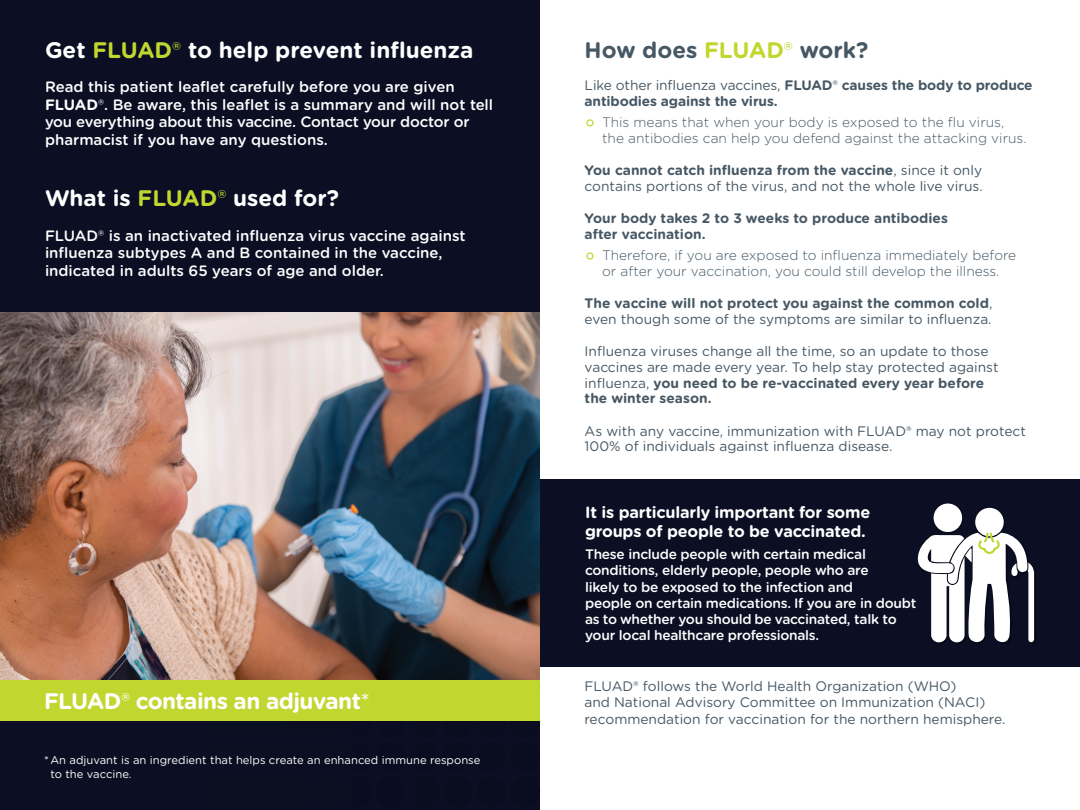
<style>
.page{position:relative;width:1080px;height:810px;background:#fff}
.page>*{position:absolute;margin:0;border:0;box-sizing:border-box;transform-origin:0 0}
.t1{font:700 22.5px "Gotham Rounded";letter-spacing:-.01em;color:#fff}
.t2{font:700 22.5px "Gotham Rounded";color:#475865}
.t3{font:700 16.25px/18.8px "Gotham Rounded";letter-spacing:-.015em;color:#fff}
.t4{font:500 15px/17.5px "Gotham Rounded";color:#fff}
.t5{font:13.75px/15.6px "Gotham Rounded";color:#475865}
.t6{font:500 13.75px/16.2px "Gotham Rounded";letter-spacing:-.02em;color:#fff}
.t7{font:300 13.75px/15.6px "Gotham Rounded";color:#475865}
.t8{font:700 13.75px/15.6px "Gotham Rounded";color:#475865}
.t9{font:11.25px/13.8px "Gotham Rounded";color:#fff}
.s1{color:#c1d72f}
.s2{font-weight:400;color:#c1d72f}
.s3{font-weight:700}
.s4{font-weight:400}
.s5{font-weight:400;font-size:22.5px;color:#c1d72f}
</style>
<div class="page">
<div style="left:0;top:0;width:540px;height:810px;background:#0c0f23"></div>
<div style="left:540px;top:479px;width:540px;height:188px;background:#0c0f23"></div>
<img style="left:0;top:312px;width:540px;height:368px">
<div style="left:0;top:680px;width:540px;height:41px;background:#c1d72f"></div>
<img style="left:933px;top:503px;width:102px;height:140px">
<div style="left:934px;top:504px;width:28px;height:28px;background:#fff;border-radius:50%"></div>
<div style="left:975px;top:508px;width:29px;height:28px;background:#fff;border-radius:50%"></div>
<svg style="left:917px;top:532px;width:117px;height:112px"></svg>
<h1 class="t1" style="left:45px;top:33px;width:430px">Get <span class="s1">FLUAD</span><span class="s2">®</span> to help prevent influenza</h1>
<p class="t4" style="left:45px;top:77px;width:449px">Read this patient leaflet carefully before you are given <span class="s3">FLUAD</span><span class="s4">®</span>. Be aware, this leaflet is a summary and will not tell you everything about this vaccine. Contact your doctor or pharmacist if you have any questions.</p>
<h1 class="t1" style="left:45px;top:182px;width:296px">What is <span class="s1">FLUAD</span><span class="s2">®</span> used for?</h1>
<p class="t4" style="left:45px;top:226px;width:422px">FLUAD<span class="s4">®</span> is an inactivated influenza virus vaccine against influenza subtypes A and B contained in the vaccine, indicated in adults 65 years of age and older.</p>
<h1 class="t1" style="left:44px;top:684px;width:328px">FLUAD<span class="s4">®</span> contains an adjuvant<span class="s4">*</span></h1>
<p class="t9" style="left:50px;top:752px;width:432px;text-indent:-6px">* An adjuvant is an ingredient that helps create an enhanced immune response to the vaccine.</p>
<h1 class="t2" style="left:585px;top:33px;width:285px">How does <span class="s1">FLUAD</span><span class="s2">®</span> work?</h1>
<p class="t8" style="left:585px;top:77px;width:450px"><span class="s4">Like other influenza vaccines,</span> FLUAD<span class="s4">®</span> causes the body to produce antibodies against the virus.</p>
<p class="t7" style="left:602px;top:114px;width:426px;text-indent:-18px"><span class="s5">•</span> This means that when your body is exposed to the flu virus, the antibodies can help you defend against the attacking virus.</p>
<p class="t5" style="left:585px;top:162px;width:400px"><span class="s3">You cannot catch influenza from the vaccine</span>, since it only contains portions of the virus, and not the whole live virus.</p>
<p class="t8" style="left:585px;top:210px;width:365px">Your body takes 2 to 3 weeks to produce antibodies after vaccination.</p>
<p class="t7" style="left:585px;top:247px;width:433px;text-align:center"><span class="s5">•</span> Therefore, if you are exposed to influenza immediately before or after your vaccination, you could still develop the illness.</p>
<p class="t5" style="left:585px;top:295px;width:409px"><span class="s3">The vaccine will not protect you against the common cold</span>, even though some of the symptoms are similar to influenza.</p>
<p class="t5" style="left:585px;top:343px;width:415px">Influenza viruses change all the time, so an update to those vaccines are made every year. To help stay protected against influenza, <span class="s3">you need to be re-vaccinated every year before the winter season.</span></p>
<p class="t5" style="left:585px;top:423px;width:443px">As with any vaccine, immunization with FLUAD® may not protect<br>100% of individuals against influenza disease.</p>
<p class="t3" style="left:585px;top:503px;width:287px">It is particularly important for some groups of people to be vaccinated.</p>
<p class="t6" style="left:585px;top:546px;width:333px">These include people with certain medical conditions, elderly people, people who are<br>likely to be exposed to the infection and<br>people on certain medications. If you are in doubt as to whether you should be vaccinated, talk to your local healthcare professionals.</p>
<p class="t5" style="left:584px;top:678px;width:423px;line-height:16.2px">FLUAD® follows the World Health Organization (WHO)<br>and National Advisory Committee on Immunization (NACI) recommendation for vaccination for the northern hemisphere.</p>
</div>
